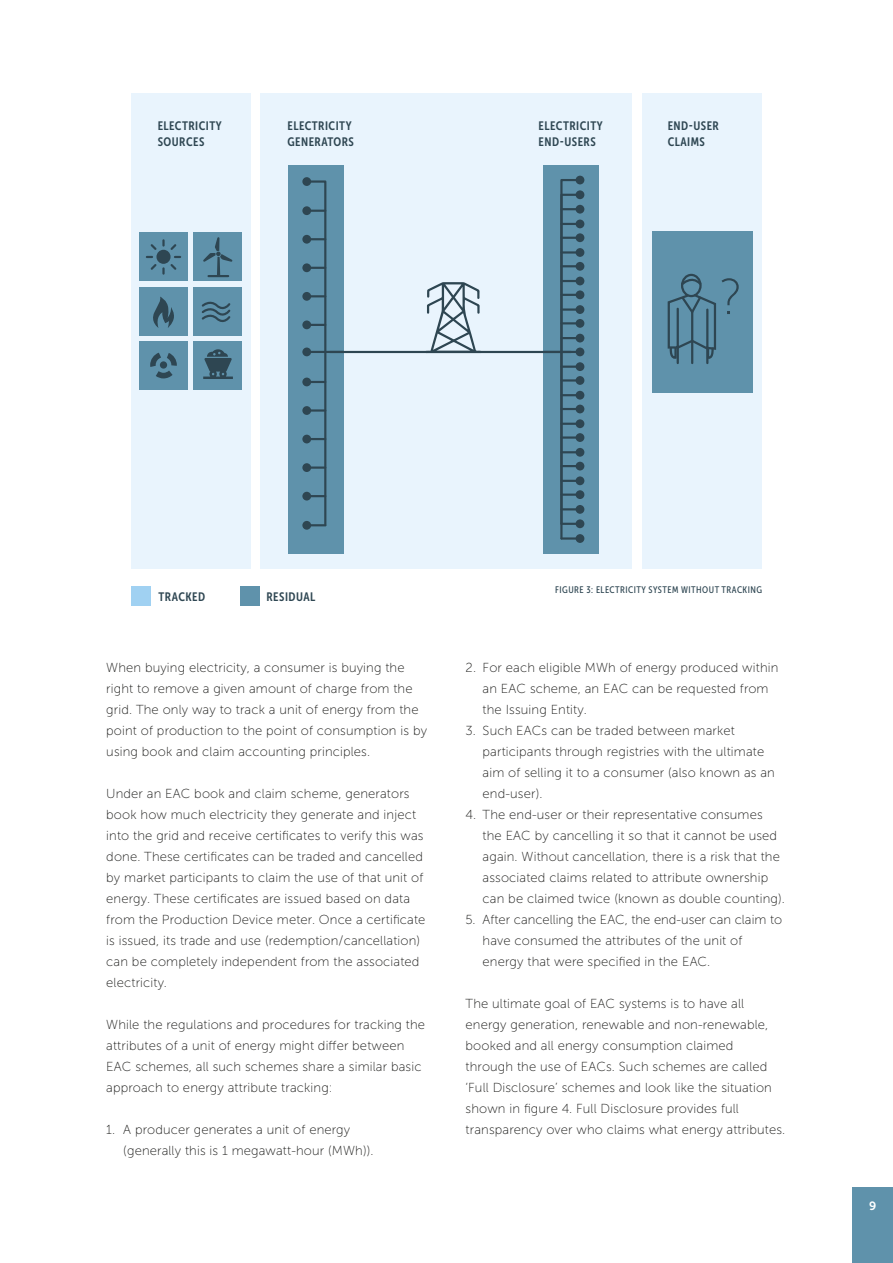
<style>
.page{position:relative;width:893px;height:1263px;background:#fff}
.page>*{position:absolute;margin:0;border:0;box-sizing:border-box;transform-origin:0 0}
.t1{font:13.05px/21px "Museo Sans 100";letter-spacing:.01em;color:#1d1d1b}
.t2{font:12.15px/16.2px "Museo Sans Cond 700";letter-spacing:.04em;color:#2e4652}
.t3{font:12px "Museo Sans 700";color:#fff}
.t4{font:9.45px "Museo Sans Cond 500";letter-spacing:.05em;color:#2e4652}
</style>
<div class="page">
<div style="left:853px;top:1188px;width:40px;height:75px;background:#5f92ab"></div>
<div style="left:131px;top:94px;width:120px;height:475px;background:#e9f4fd"></div>
<div style="left:642px;top:94px;width:120px;height:475px;background:#e9f4fd"></div>
<div style="left:261px;top:94px;width:371px;height:475px;background:#e9f4fd"></div>
<div style="left:139px;top:232px;width:49px;height:49px;background:#5f92ab"></div>
<div style="left:139px;top:287px;width:49px;height:49px;background:#5f92ab"></div>
<div style="left:139px;top:341px;width:49px;height:49px;background:#5f92ab"></div>
<div style="left:193px;top:232px;width:49px;height:49px;background:#5f92ab"></div>
<div style="left:193px;top:287px;width:49px;height:49px;background:#5f92ab"></div>
<div style="left:193px;top:341px;width:49px;height:49px;background:#5f92ab"></div>
<div style="left:652px;top:231px;width:101px;height:162px;background:#5f92ab"></div>
<div style="left:543px;top:165px;width:56px;height:389px;background:#5f92ab"></div>
<div style="left:288px;top:165px;width:55px;height:389px;background:#5f92ab"></div>
<svg style="left:203px;top:237px;width:30px;height:40px"></svg>
<svg style="left:147px;top:240px;width:33px;height:34px"></svg>
<svg style="left:201px;top:301px;width:30px;height:21px"></svg>
<svg style="left:150px;top:353px;width:27px;height:25px"></svg>
<svg style="left:425px;top:282px;width:57px;height:69px"></svg>
<div style="left:681px;top:274px;width:21px;height:23px;border:2px solid #2e4652;border-radius:50%"></div>
<svg style="left:667px;top:275px;width:72px;height:88px"></svg>
<div style="left:576px;top:176px;width:8px;height:8px;background:#2e4652;border-radius:50%"></div>
<svg style="left:302px;top:177px;width:9px;height:9px"></svg>
<div style="left:576px;top:190px;width:8px;height:9px;background:#2e4652;border-radius:50%"></div>
<div style="left:576px;top:205px;width:8px;height:9px;background:#2e4652;border-radius:50%"></div>
<div style="left:302px;top:206px;width:9px;height:9px;background:#2e4652;border-radius:50%"></div>
<div style="left:576px;top:220px;width:8px;height:8px;background:#2e4652;border-radius:50%"></div>
<div style="left:576px;top:262px;width:8px;height:9px;background:#2e4652;border-radius:50%"></div>
<div style="left:302px;top:263px;width:9px;height:9px;background:#2e4652;border-radius:50%"></div>
<div style="left:576px;top:277px;width:8px;height:8px;background:#2e4652;border-radius:50%"></div>
<div style="left:576px;top:319px;width:8px;height:9px;background:#2e4652;border-radius:50%"></div>
<svg style="left:302px;top:320px;width:9px;height:9px"></svg>
<div style="left:576px;top:334px;width:8px;height:8px;background:#2e4652;border-radius:50%"></div>
<div style="left:576px;top:376px;width:8px;height:9px;background:#2e4652;border-radius:50%"></div>
<svg style="left:302px;top:378px;width:9px;height:8px"></svg>
<div style="left:576px;top:391px;width:8px;height:9px;background:#2e4652;border-radius:50%"></div>
<div style="left:576px;top:433px;width:8px;height:9px;background:#2e4652;border-radius:50%"></div>
<svg style="left:302px;top:435px;width:9px;height:8px"></svg>
<div style="left:576px;top:448px;width:8px;height:9px;background:#2e4652;border-radius:50%"></div>
<div style="left:576px;top:490px;width:8px;height:9px;background:#2e4652;border-radius:50%"></div>
<div style="left:302px;top:492px;width:9px;height:8px;background:#2e4652;border-radius:50%"></div>
<div style="left:576px;top:505px;width:8px;height:9px;background:#2e4652;border-radius:50%"></div>
<div style="left:576px;top:233px;width:8px;height:9px;background:#2e4652;border-radius:50%"></div>
<div style="left:302px;top:235px;width:9px;height:9px;background:#2e4652;border-radius:50%"></div>
<div style="left:576px;top:248px;width:8px;height:9px;background:#2e4652;border-radius:50%"></div>
<div style="left:576px;top:290px;width:8px;height:9px;background:#2e4652;border-radius:50%"></div>
<div style="left:302px;top:292px;width:9px;height:9px;background:#2e4652;border-radius:50%"></div>
<div style="left:576px;top:305px;width:8px;height:9px;background:#2e4652;border-radius:50%"></div>
<div style="left:576px;top:362px;width:8px;height:9px;background:#2e4652;border-radius:50%"></div>
<div style="left:576px;top:405px;width:8px;height:8px;background:#2e4652;border-radius:50%"></div>
<div style="left:302px;top:406px;width:9px;height:9px;background:#2e4652;border-radius:50%"></div>
<div style="left:576px;top:419px;width:8px;height:9px;background:#2e4652;border-radius:50%"></div>
<div style="left:576px;top:462px;width:8px;height:8px;background:#2e4652;border-radius:50%"></div>
<div style="left:302px;top:463px;width:9px;height:9px;background:#2e4652;border-radius:50%"></div>
<div style="left:576px;top:476px;width:8px;height:9px;background:#2e4652;border-radius:50%"></div>
<svg style="left:559px;top:178px;width:23px;height:362px"></svg>
<div style="left:576px;top:519px;width:8px;height:9px;background:#2e4652;border-radius:50%"></div>
<svg style="left:305px;top:179px;width:22px;height:348px"></svg>
<div style="left:302px;top:521px;width:9px;height:9px;background:#2e4652;border-radius:50%"></div>
<hr style="left:561px;top:537px;width:19px;height:3px;background:#2e4652">
<div style="left:576px;top:534px;width:8px;height:9px;background:#2e4652;border-radius:50%"></div>
<div style="left:241px;top:586px;width:19px;height:19px;background:#5f92ab"></div>
<div style="left:132px;top:586px;width:19px;height:19px;background:#a0d1f2"></div>
<hr style="left:330px;top:351px;width:241px;height:2px;background:#2e4652">
<svg style="left:203px;top:349px;width:30px;height:30px"></svg>
<svg style="left:153px;top:297px;width:21px;height:31px"></svg>
<hr style="left:543px;top:351px;width:37px;height:2px;background:#2e4652">
<div style="left:576px;top:347px;width:8px;height:9px;background:#2e4652;border-radius:50%"></div>
<hr style="left:307px;top:351px;width:36px;height:2px;background:#2e4652">
<div style="left:302px;top:347px;width:9px;height:9px;background:#2e4652;border-radius:50%"></div>
<p class="t2" style="left:158px;top:117px;width:66px">ELECTRICITY<br>SOURCES</p>
<p class="t2" style="left:287px;top:117px;width:68px">ELECTRICITY<br>GENERATORS</p>
<p class="t2" style="left:539px;top:117px;width:66px">ELECTRICITY<br>END-USERS</p>
<p class="t2" style="left:668px;top:117px;width:53px">END-USER<br>CLAIMS</p>
<p class="t2" style="left:159px;top:588px;width:48px">TRACKED</p>
<p class="t2" style="left:267px;top:588px;width:50px">RESIDUAL</p>
<p class="t1" style="left:106px;top:657px;width:322px">When buying electricity, a consumer is buying the right to remove a given amount of charge from the grid. The only way to track a unit of energy from the point of production to the point of consumption is by using book and claim accounting principles.</p>
<p class="t1" style="left:106px;top:783px;width:321px">Under an EAC book and claim scheme, generators book how much electricity they generate and inject into the grid and receive certificates to verify this was done. These certificates can be traded and cancelled by market participants to claim the use of that unit of energy. These certificates are issued based on data from the Production Device meter. Once a certificate is issued, its trade and use (redemption/cancellation) can be completely independent from the associated electricity.</p>
<p class="t1" style="left:106px;top:1014px;width:320px">While the regulations and procedures for tracking the attributes of a unit of energy might differ between EAC schemes, all such schemes share a similar basic approach to energy attribute tracking:</p>
<p class="t1" style="left:123px;top:1119px;width:252px;text-indent:-17px">1. A producer generates a unit of energy (generally this is 1 megawatt-hour (MWh)).</p>
<p class="t4" style="left:555px;top:584px;width:208px">FIGURE 3: ELECTRICITY SYSTEM WITHOUT TRACKING</p>
<p class="t1" style="left:483px;top:657px;width:297px;text-indent:-17px">2. For each eligible MWh of energy produced within an EAC scheme, an EAC can be requested from the Issuing Entity.</p>
<p class="t1" style="left:483px;top:720px;width:294px;text-indent:-17px">3. Such EACs can be traded between market participants through registries with the ultimate aim of selling it to a consumer (also known as an end-user).</p>
<p class="t1" style="left:483px;top:804px;width:304px;text-indent:-17px">4. The end-user or their representative consumes the EAC by cancelling it so that it cannot be used again. Without cancellation, there is a risk that the associated claims related to attribute ownership can be claimed twice (known as double counting).</p>
<p class="t1" style="left:483px;top:909px;width:301px;text-indent:-17px">5. After cancelling the EAC, the end-user can claim to have consumed the attributes of the unit of energy that were specified in the EAC.</p>
<p class="t1" style="left:466px;top:993px;width:321px">The ultimate goal of EAC systems is to have all energy generation, renewable and non-renewable, booked and all energy consumption claimed<br>through the use of EACs. Such schemes are called ‘Full Disclosure’ schemes and look like the situation shown in figure 4. Full Disclosure provides full transparency over who claims what energy attributes.</p>
<p class="t3" style="left:869px;top:1199px;width:9px">9</p>
</div>
